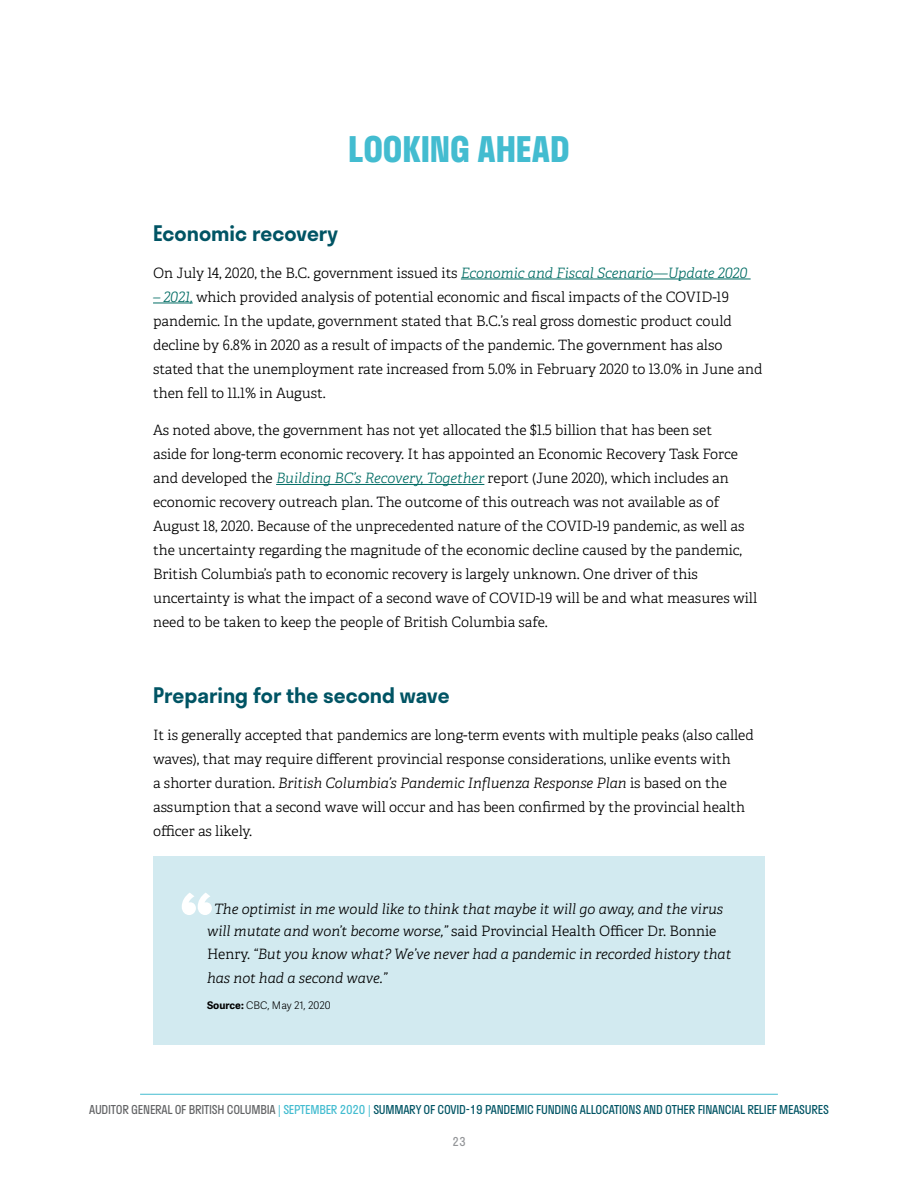
<style>
.page{position:relative;width:918px;height:1188px;background:#fff}
.page>*{position:absolute;margin:0;border:0;box-sizing:border-box;transform-origin:0 0}
.t1{font:900 64.5px "Proxima Nova";color:#fff}
.t2{font:700 34.5px "Stratos";color:#43bcd0}
.t3{font:600 21px "Stratos";color:#005464}
.t4{font:14.25px/24px "Adelle PE Lt";color:#000}
.t5{font:italic 14.25px/22.5px "Adelle PE Lt";color:#000}
.t6{font:12px "Stratos";letter-spacing:-.02em;color:#005464}
.t7{font:12px "Stratos";color:#939598}
.t8{font:300 10.5px "Adelle Sans";color:#000}
.s1{font-style:italic;color:#006c64}
.s2{font-style:italic}
.s3{font-style:normal}
.s4{font-weight:700}
.s5{color:#636466}
.s6{color:#43bcd0}
</style>
<div class="page">
<hr style="left:140px;top:1094px;width:638px;height:1px;background:#43bcd0">
<hr style="left:461px;top:279px;width:290px;height:1px;background:#006c64">
<hr style="left:153px;top:303px;width:40px;height:1px;background:#006c64">
<hr style="left:276px;top:484px;width:208px;height:1px;background:#006c64">
<div style="left:153px;top:856px;width:612px;height:164px;background:#d2eaf0"></div>
<div style="left:153px;top:975px;width:612px;height:70px;background:#d2eaf0"></div>
<h2 class="t2" style="left:348px;top:121px;width:223px">LOOKING AHEAD</h2>
<h3 class="t3" style="left:153px;top:216px;width:186px">Economic recovery</h3>
<p class="t4" style="left:153px;top:260px;width:596px">On July 14, 2020, the B.C. government issued its <span class="s1">Economic and Fiscal Scenario—Update 2020</span></p>
<p class="t4" style="left:153px;top:284px;width:611px"><span class="s1">– 2021,</span> which provided analysis of potential economic and fiscal impacts of the COVID-19 pandemic. In the update, government stated that B.C.’s real gross domestic product could decline by 6.8% in 2020 as a result of impacts of the pandemic. The government has also stated that the unemployment rate increased from 5.0% in February 2020 to 13.0% in June and then fell to 11.1% in August.</p>
<p class="t4" style="left:153px;top:418px;width:606px">As noted above, the government has not yet allocated the $1.5 billion that has been set<br>aside for long-term economic recovery. It has appointed an Economic Recovery Task Force and developed the <span class="s1">Building BC’s Recovery, Together</span> report (June 2020), which includes an economic recovery outreach plan. The outcome of this outreach was not available as of August 18, 2020. Because of the unprecedented nature of the COVID-19 pandemic, as well as the uncertainty regarding the magnitude of the economic decline caused by the pandemic, British Columbia’s path to economic recovery is largely unknown. One driver of this uncertainty is what the impact of a second wave of COVID-19 will be and what measures will need to be taken to keep the people of British Columbia safe.</p>
<h3 class="t3" style="left:153px;top:679px;width:298px">Preparing for the second wave</h3>
<p class="t4" style="left:153px;top:723px;width:602px">It is generally accepted that pandemics are long-term events with multiple peaks (also called waves), that may require different provincial response considerations, unlike events with<br>a shorter duration. <span class="s2">British Columbia’s Pandemic Influenza Response Plan</span> is based on the assumption that a second wave will occur and has been confirmed by the provincial health officer as likely.</p>
<h1 class="t1" style="left:180px;top:867px;width:36px">“</h1>
<p class="t5" style="left:207px;top:897px;width:526px;text-indent:7px">The optimist in me would like to think that maybe it will go away, and the virus will mutate and won’t become worse,” <span class="s3">said Provincial Health Officer Dr. Bonnie<br>Henry.</span> “But you know what? We’ve never had a pandemic in recorded history that</p>
<p class="t5" style="left:207px;top:966px;width:182px">has not had a second wave.”</p>
<p class="t8" style="left:207px;top:998px;width:125px"><span class="s4">Source:</span> CBC, May 21, 2020</p>
<p class="t6" style="left:89px;top:1100px;width:741px"><span class="s5">AUDITOR GENERAL OF BRITISH COLUMBIA</span> <span class="s6">| SEPTEMBER 2020 |</span> SUMMARY OF COVID-19 PANDEMIC FUNDING ALLOCATIONS AND OTHER FINANCIAL RELIEF MEASURES</p>
<p class="t7" style="left:452px;top:1132px;width:15px">23</p>
</div>
